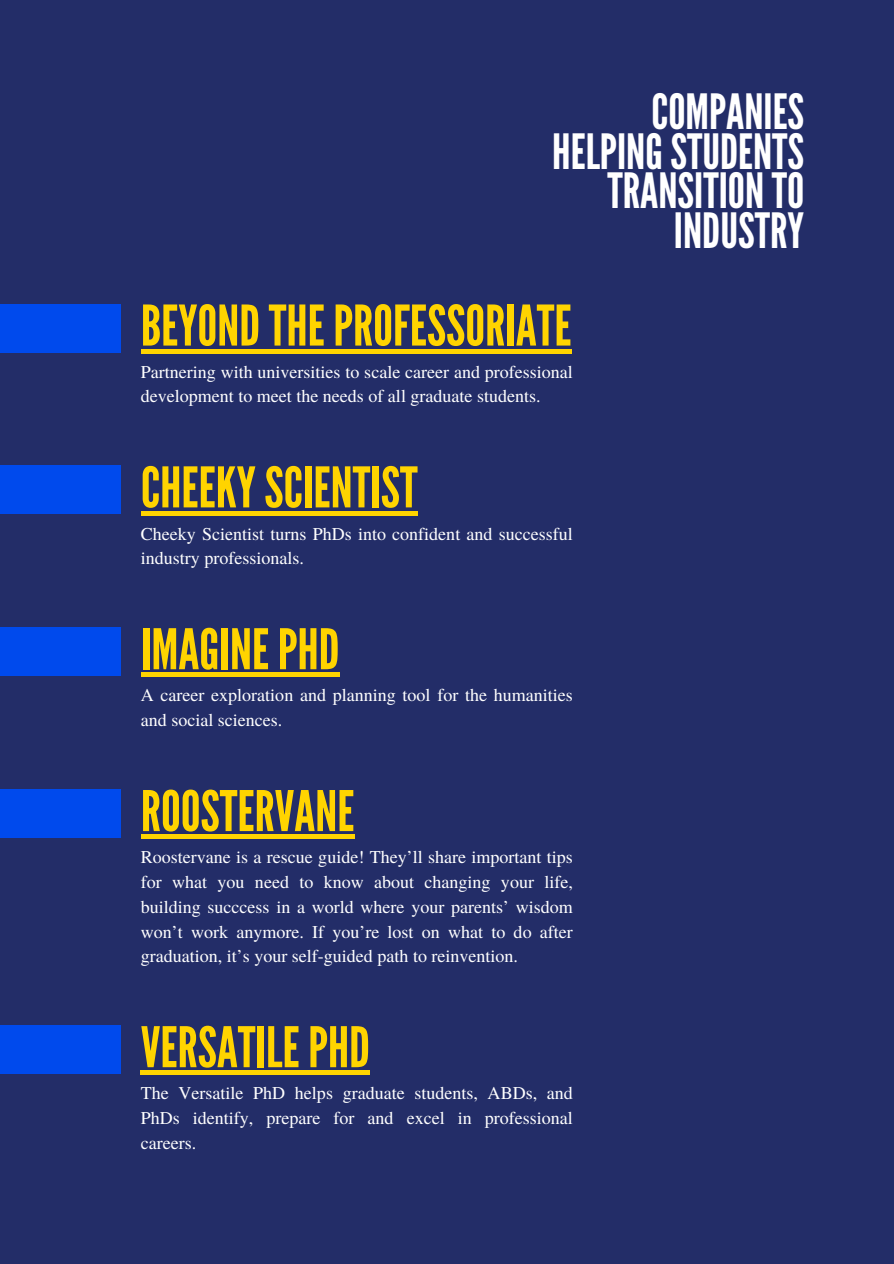
<style>
.page{position:relative;width:894px;height:1264px;background:#fff}
.page>*{position:absolute;margin:0;border:0;box-sizing:border-box;transform-origin:0 0}
.t1{font:55.8px "League Gothic";color:#ffd400}
.t2{font:48.6px/39.3px "League Gothic";color:#fff;text-align:right}
.t3{font:18px/24.8px "Te X Gyre Termes";color:#fff}
</style>
<div class="page">
<div style="left:0;top:0;width:893px;height:1263px;background:#232d68"></div>
<div style="left:0;top:465px;width:121px;height:49px;background:#004aed"></div>
<hr style="left:141px;top:511px;width:276px;height:4px;background:#ffd400">
<div style="left:0;top:1025px;width:121px;height:49px;background:#004aed"></div>
<div style="left:141px;top:1070px;width:229px;height:5px;background:#ffd400"></div>
<div style="left:0;top:789px;width:121px;height:49px;background:#004aed"></div>
<div style="left:141px;top:834px;width:213px;height:5px;background:#ffd400"></div>
<div style="left:0;top:627px;width:121px;height:49px;background:#004aed"></div>
<div style="left:141px;top:672px;width:198px;height:5px;background:#ffd400"></div>
<div style="left:0;top:304px;width:121px;height:48px;background:#004aed"></div>
<hr style="left:141px;top:349px;width:430px;height:4px;background:#ffd400">
<p class="t2" style="left:552px;top:93px;width:253px">COMPANIES<br>HELPINGSTUDENTS<br>TRANSITIONTO<br>INDUSTRY</p>
<h1 class="t1" style="left:141px;top:293px;width:432px">BEYONDTHEPROFESSORIATE</h1>
<p class="t3" style="left:141px;top:358px;width:433px">Partnering with universities to scale career and professional development to meet the needs of all graduate students.</p>
<h2 class="t1" style="left:141px;top:455px;width:278px">CHEEKYSCIENTIST</h2>
<h1 class="t3" style="left:141px;top:520px;width:433px">Cheeky Scientist turns PhDs into confident and successful industry professionals.</h1>
<h1 class="t1" style="left:141px;top:617px;width:200px">IMAGINEPHD</h1>
<p class="t3" style="left:141px;top:682px;width:433px">A career exploration and planning tool for the humanities and social sciences.</p>
<h1 class="t1" style="left:141px;top:779px;width:215px">ROOSTERVANE</h1>
<p class="t3" style="left:141px;top:843px;width:433px;text-align:justify">Roostervane is a rescue guide! They’ll share important tips for what you need to know about changing your life, building succcess in a world where your parents’ wisdom won’t work anymore. If you’re lost on what to do after graduation, it’s your self-guided path to reinvention.</p>
<h1 class="t1" style="left:141px;top:1015px;width:230px">VERSATILEPHD</h1>
<p class="t3" style="left:141px;top:1079px;width:433px;text-align:justify">The Versatile PhD helps graduate students, ABDs, and PhDs identify, prepare for and excel in professional careers.</p>
</div>
